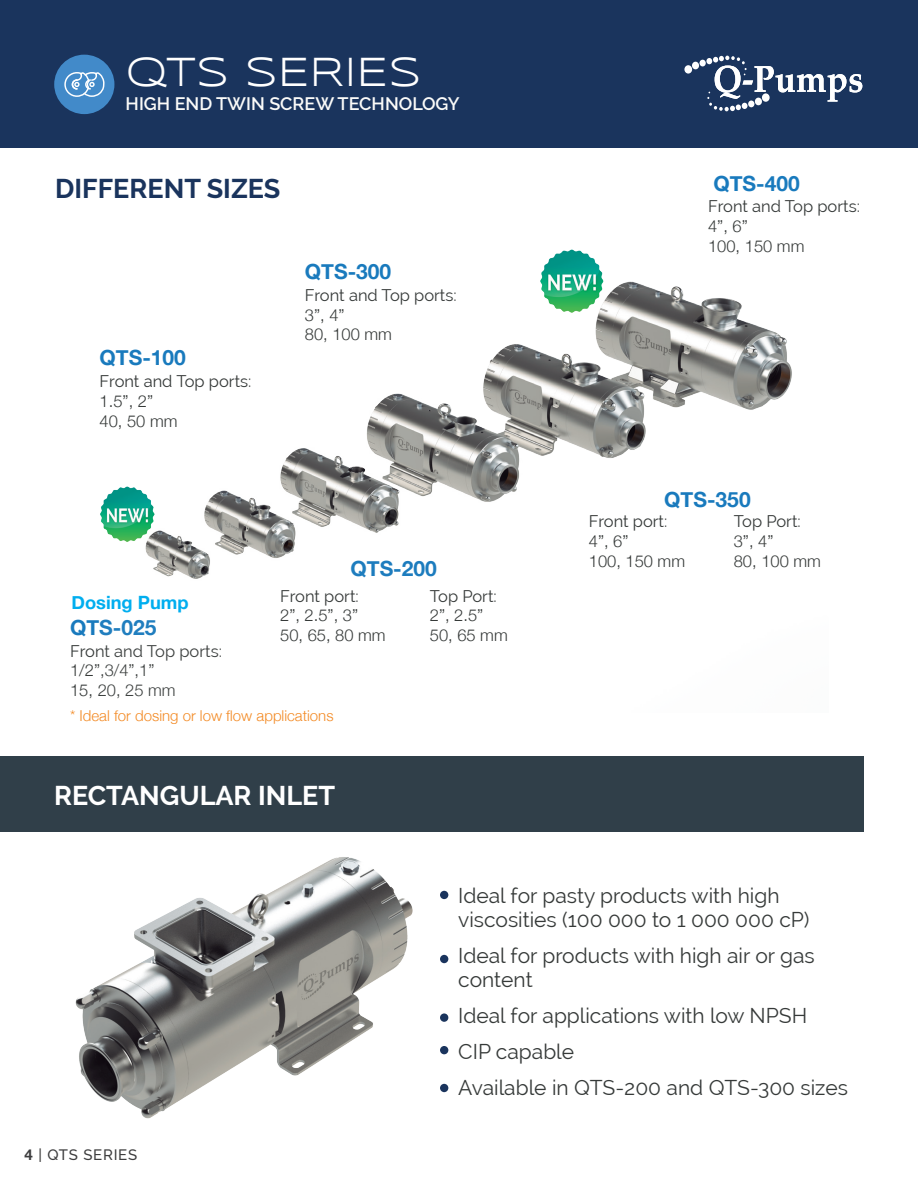
<style>
.page{position:relative;width:918px;height:1188px;background:#fff}
.page>*{position:absolute;margin:0;border:0;box-sizing:border-box;transform-origin:0 0}
.t1{font:42px "Syncopate";color:#fff}
.t2{font:700 27px "Raleway";color:#fff}
.t3{font:700 27px "Raleway";color:#1a345d}
.t4{font:21px/24px "Raleway";color:#363a39}
.t5{font:700 21px "Helvetica Neue";color:#197abd}
.t6{font:700 18.3px "Helvetica Neue";color:#00aeef}
.t7{font:600 18px "Raleway";color:#fbfbf9}
.t8{font:300 16.5px "Helvetica Neue";color:#363a39}
.t9{font:16.5px "Raleway";color:#363a39}
.t10{font:300 15px "Helvetica Neue";color:#f38a24}
.t11{font:500 15px "Raleway";letter-spacing:.05em;color:#3e3e3f}
.s1{font-family:"Helvetica Neue";font-weight:700}
</style>
<div class="page">
<div style="left:0;top:0;width:918px;height:147px;background:#1a345d"></div>
<div style="left:0;top:756px;width:864px;height:76px;background:#303f49"></div>
<img style="left:75px;top:857px;width:338px;height:262px">
<img style="left:101px;top:147px;width:727px;height:432px">
<div style="left:440px;top:891px;width:8px;height:8px;background:#1a345d;border-radius:50%"></div>
<div style="left:440px;top:955px;width:8px;height:8px;background:#1a345d;border-radius:50%"></div>
<div style="left:440px;top:1013px;width:8px;height:9px;background:#1a345d;border-radius:50%"></div>
<div style="left:440px;top:1046px;width:8px;height:8px;background:#1a345d;border-radius:50%"></div>
<div style="left:54px;top:55px;width:60px;height:59px;background:#428ac9;border-radius:50%"></div>
<svg style="left:64px;top:72px;width:41px;height:25px"></svg>
<div style="left:684px;top:65px;width:8px;height:9px;background:#fff;border-radius:50%"></div>
<div style="left:692px;top:62px;width:7px;height:7px;background:#fff;border-radius:50%"></div>
<div style="left:699px;top:60px;width:7px;height:6px;background:#fff;border-radius:50%"></div>
<svg style="left:706px;top:56px;width:156px;height:55px"></svg>
<img style="left:100px;top:487px;width:55px;height:55px">
<img style="left:539px;top:249px;width:65px;height:65px">
<div style="left:440px;top:1084px;width:8px;height:8px;background:#1a345d;border-radius:50%"></div>
<p class="t1" style="left:126px;top:48px;width:297px">QTS SERIES</p>
<p class="t7" style="left:126px;top:93px;width:336px">HIGH END TWIN SCREW TECHNOLOGY</p>
<p class="t3" style="left:55px;top:173px;width:227px">DIFFERENT SIZES</p>
<p class="t5" style="left:100px;top:341px;width:88px">QTS-100</p>
<p class="t9" style="left:100px;top:372px;width:153px">Front and Top ports:</p>
<p class="t8" style="left:100px;top:388px;width:55px">1.5”, 2”</p>
<p class="t8" style="left:100px;top:408px;width:79px">40, 50 mm</p>
<p class="t5" style="left:305px;top:255px;width:88px">QTS-300</p>
<p class="t9" style="left:305px;top:285px;width:153px">Front and Top ports:</p>
<p class="t8" style="left:305px;top:301px;width:41px">3”, 4”</p>
<p class="t8" style="left:305px;top:321px;width:89px">80, 100 mm</p>
<p class="t5" style="left:351px;top:552px;width:88px">QTS-200</p>
<p class="t6" style="left:71px;top:589px;width:119px">Dosing Pump</p>
<p class="t5" style="left:70px;top:611px;width:88px">QTS-025</p>
<p class="t9" style="left:70px;top:641px;width:153px">Front and Top ports:</p>
<p class="t8" style="left:70px;top:657px;width:86px">1/2”,3/4”,1”</p>
<p class="t8" style="left:70px;top:677px;width:107px">15, 20, 25 mm</p>
<p class="t9" style="left:280px;top:586px;width:80px">Front port:</p>
<p class="t8" style="left:280px;top:602px;width:79px">2”, 2.5”, 3”</p>
<p class="t8" style="left:280px;top:622px;width:107px">50, 65, 80 mm</p>
<p class="t10" style="left:70px;top:704px;width:265px">* Ideal for dosing or low flow applications</p>
<p class="t2" style="left:54px;top:780px;width:282px">RECTANGULAR INLET</p>
<p class="t9" style="left:430px;top:586px;width:68px">Top Port:</p>
<p class="t8" style="left:430px;top:602px;width:55px">2”, 2.5”</p>
<p class="t8" style="left:430px;top:622px;width:79px">50, 65 mm</p>
<p class="t5" style="left:713px;top:167px;width:88px">QTS-400</p>
<p class="t9" style="left:708px;top:197px;width:153px">Front and Top ports:</p>
<p class="t8" style="left:708px;top:213px;width:41px">4”, 6”</p>
<p class="t8" style="left:708px;top:232px;width:98px">100, 150 mm</p>
<p class="t5" style="left:664px;top:483px;width:88px">QTS-350</p>
<p class="t9" style="left:589px;top:512px;width:80px">Front port:</p>
<p class="t8" style="left:589px;top:528px;width:41px">4”, 6”</p>
<p class="t8" style="left:589px;top:548px;width:98px">100, 150 mm</p>
<p class="t9" style="left:734px;top:512px;width:68px">Top Port:</p>
<p class="t8" style="left:734px;top:528px;width:41px">3”, 4”</p>
<p class="t8" style="left:734px;top:548px;width:89px">80, 100 mm</p>
<p class="t11" style="left:24px;top:1146px;width:114px"><span class="s1">4</span> | QTS SERIES</p>
<p class="t4" style="left:458px;top:883px;width:353px">Ideal for pasty products with high viscosities (100 000 to 1 000 000 cP)</p>
<p class="t4" style="left:458px;top:943px;width:358px">Ideal for products with high air or gas content</p>
<p class="t4" style="left:458px;top:1003px;width:350px">Ideal for applications with low NPSH</p>
<p class="t4" style="left:458px;top:1039px;width:117px">CIP capable</p>
<p class="t4" style="left:458px;top:1075px;width:391px">Available in QTS-200 and QTS-300 sizes</p>
</div>
